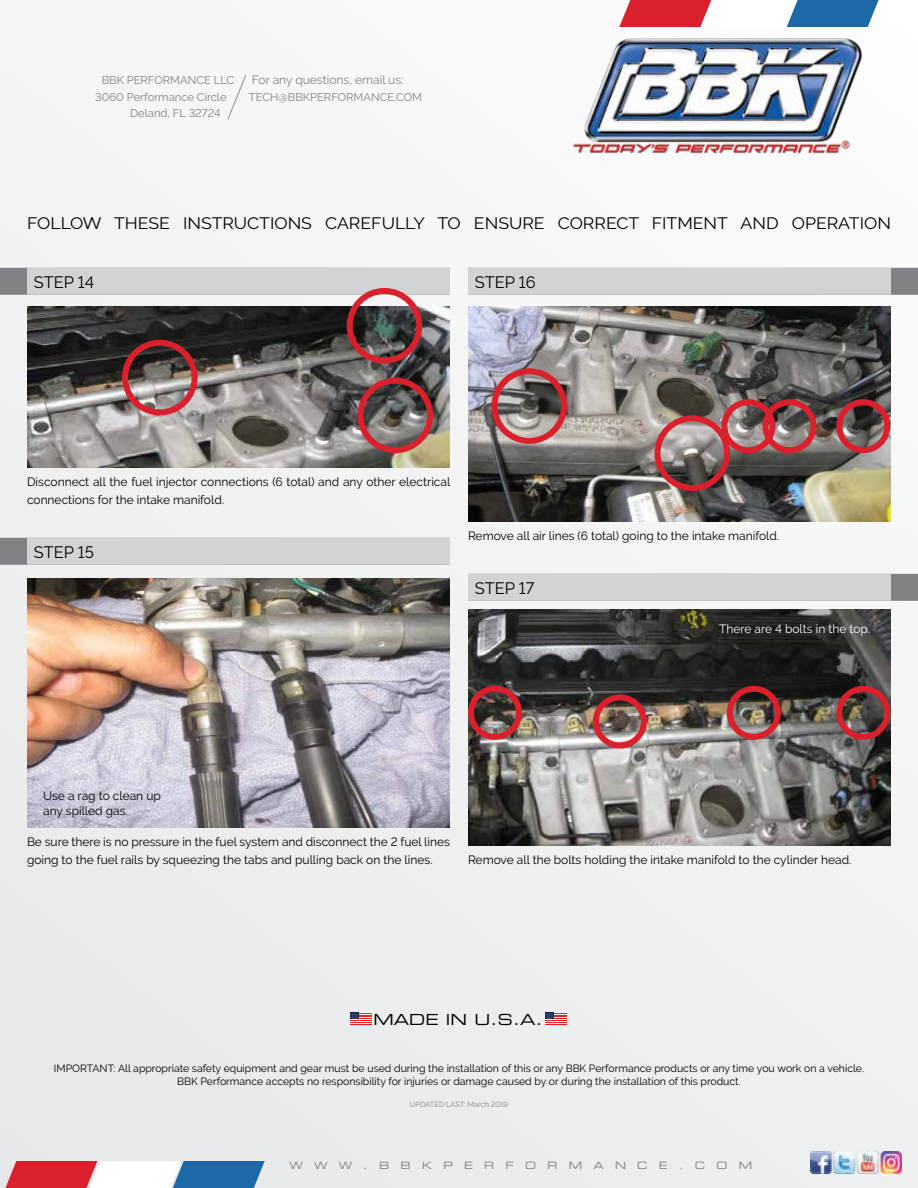
<style>
.page{position:relative;width:918px;height:1188px;background:#f0f1f2}
.page>*{position:absolute;margin:0;border:0;box-sizing:border-box;transform-origin:0 0}
.t1{font:16.5px "Raleway";color:#000;scale:1.07 1}
.t2{font:16.5px "Raleway";color:#000}
.t3{font:15.3px "Eurostile Extended Two";color:#000}
.t4{font:12px/18px "Raleway";color:#000}
.t5{font:12px "Raleway";color:#808285}
.t6{font:12px "Raleway";color:#fff}
.t7{font:11.25px "Raleway";color:#808285}
.t8{font:10.5px/12.6px "Raleway";color:#000;text-align:center}
.t9{font:10.2px "Eurostile Extended Two";letter-spacing:1.11em;color:#808285}
.t10{font:7.5px "Raleway";color:#808285}
</style>
<div class="page">
<svg style="left:619px;top:0;width:265px;height:27px"></svg>
<svg style="left:5px;top:1161px;width:260px;height:27px"></svg>
<img style="left:573px;top:37px;width:290px;height:119px">
<svg style="left:227px;top:75px;width:19px;height:45px"></svg>
<svg style="left:545px;top:1013px;width:22px;height:12px"></svg>
<svg style="left:350px;top:1013px;width:21px;height:12px"></svg>
<img style="left:810px;top:1152px;width:92px;height:21px">
<div style="left:468px;top:268px;width:450px;height:27px;background:#808285"></div>
<div style="left:468px;top:268px;width:423px;height:27px;background:#d1d3d4"></div>
<div style="left:468px;top:574px;width:450px;height:27px;background:#808285"></div>
<div style="left:468px;top:574px;width:423px;height:27px;background:#d1d3d4"></div>
<img style="left:468px;top:306px;width:423px;height:216px">
<img style="left:468px;top:610px;width:422px;height:236px">
<div style="left:0;top:268px;width:450px;height:27px;background:#808285"></div>
<div style="left:27px;top:268px;width:423px;height:27px;background:#d1d3d4"></div>
<div style="left:0;top:538px;width:450px;height:27px;background:#808285"></div>
<div style="left:27px;top:538px;width:423px;height:27px;background:#d1d3d4"></div>
<img style="left:27px;top:306px;width:423px;height:162px">
<img style="left:27px;top:578px;width:423px;height:250px">
<div style="left:122px;top:340px;width:76px;height:75px;border:6px solid #da202c;border-radius:50%"></div>
<div style="left:357px;top:378px;width:76px;height:75px;border:6px solid #da202c;border-radius:50%"></div>
<div style="left:491px;top:368px;width:76px;height:76px;border:6px solid #da202c;border-radius:50%"></div>
<div style="left:654px;top:415px;width:76px;height:76px;border:6px solid #da202c;border-radius:50%"></div>
<div style="left:721px;top:399px;width:54px;height:54px;border:6px solid #da202c;border-radius:50%"></div>
<div style="left:762px;top:399px;width:54px;height:54px;border:6px solid #da202c;border-radius:50%"></div>
<div style="left:468px;top:686px;width:54px;height:54px;border:6px solid #da202c;border-radius:50%"></div>
<div style="left:593px;top:694px;width:54px;height:54px;border:6px solid #da202c;border-radius:50%"></div>
<div style="left:727px;top:686px;width:54px;height:54px;border:6px solid #da202c;border-radius:50%"></div>
<div style="left:836px;top:686px;width:54px;height:54px;border:6px solid #da202c;border-radius:50%"></div>
<div style="left:836px;top:399px;width:54px;height:54px;border:6px solid #da202c;border-radius:50%"></div>
<div style="left:347px;top:288px;width:75px;height:76px;border:6px solid #da202c;border-radius:50%"></div>
<p class="t7" style="left:102px;top:74px;width:134px">BBK PERFORMANCE LLC</p>
<p class="t7" style="left:95px;top:90px;width:133px">3060 Performance Circle</p>
<p class="t7" style="left:130px;top:107px;width:92px">Deland, FL 32724</p>
<p class="t5" style="left:252px;top:73px;width:153px">For any questions, email us:</p>
<p class="t7" style="left:249px;top:90px;width:175px">TECH@BBKPERFORMANCE.COM</p>
<h1 class="t1" style="left:27px;top:214px;width:809px">FOLLOW THESE INSTRUCTIONS CAREFULLY TO ENSURE CORRECT FITMENT AND OPERATION</h1>
<h1 class="t2" style="left:34px;top:273px;width:62px">STEP 14</h1>
<h1 class="t2" style="left:475px;top:273px;width:62px">STEP 16</h1>
<p class="t4" style="left:27px;top:473px;width:425px">Disconnect all the fuel injector connections (6 total) and any other electrical connections for the intake manifold.</p>
<h1 class="t2" style="left:34px;top:543px;width:62px">STEP 15</h1>
<p class="t4" style="left:468px;top:527px;width:313px">Remove all air lines (6 total) going to the intake manifold.</p>
<h1 class="t2" style="left:475px;top:579px;width:61px">STEP 17</h1>
<p class="t6" style="left:719px;top:622px;width:152px">There are 4 bolts in the top.</p>
<p class="t4" style="left:43px;top:789px;width:119px;line-height:14.4px">Use a rag to clean up any spilled gas.</p>
<p class="t4" style="left:27px;top:833px;width:425px">Be sure there is no pressure in the fuel system and disconnect the 2 fuel lines going to the fuel rails by squeezing the tabs and pulling back on the lines.</p>
<p class="t4" style="left:468px;top:851px;width:385px">Remove all the bolts holding the intake manifold to the cylinder head.</p>
<p class="t3" style="left:373px;top:1009px;width:171px">MADE IN U.S.A.</p>
<p class="t8" style="left:54px;top:1062px;width:812px">IMPORTANT: All appropriate safety equipment and gear must be used during the installation of this or any BBK Performance products or any time you work on a vehicle.<br>BBK Performance accepts no responsibility for injuries or damage caused by or during the installation of this product.</p>
<p class="t10" style="left:410px;top:1100px;width:100px">UPDATED LAST: March 2019</p>
<p class="t9" style="left:289px;top:1158px;width:464px">WWW.BBKPERFORMANCE.COM</p>
</div>
